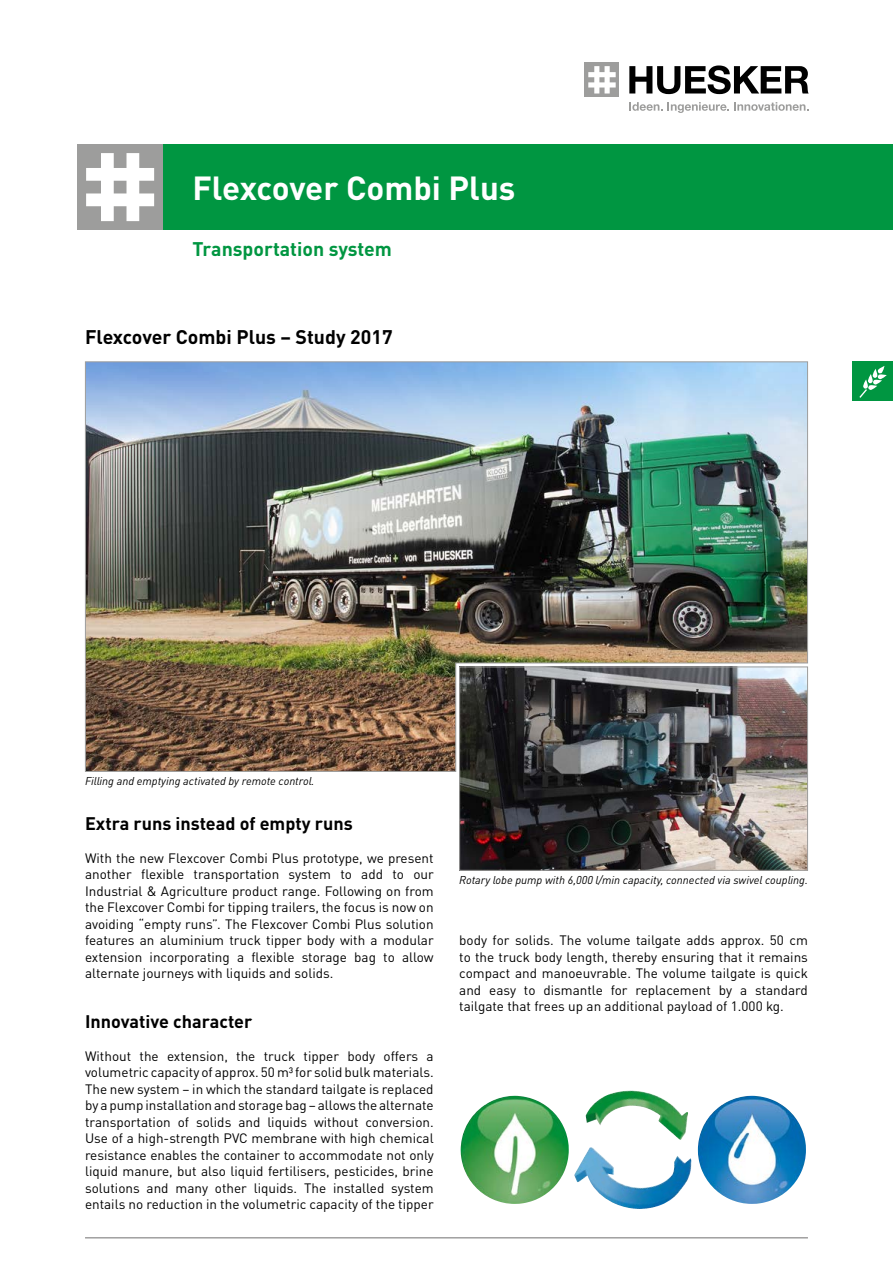
<style>
.page{position:relative;width:893px;height:1263px;background:#fff}
.page>*{position:absolute;margin:0;border:0;box-sizing:border-box;transform-origin:0 0}
.t1{font:700 33px "DINOT";color:#fff}
.t2{font:700 19.5px "DINOT";color:#000}
.t3{font:700 19.5px "DINOT";color:#009641}
.t4{font:700 18px "DINOT";color:#000}
.t5{font:13.5px/16.5px "DINOT";color:#000;text-align:justify}
.t6{font:italic 11.25px "DINOT";color:#000}
</style>
<div class="page">
<div style="left:163px;top:145px;width:730px;height:85px;background:#009641"></div>
<div style="left:78px;top:145px;width:85px;height:85px;background:#9d9d9c"></div>
<svg style="left:86px;top:153px;width:68px;height:68px"></svg>
<hr style="left:85px;top:1237px;width:723px;height:1px;background:#706f6f">
<img style="left:461px;top:772px;width:345px;height:97px">
<div style="left:585px;top:63px;width:34px;height:34px;background:#9d9d9c"></div>
<svg style="left:588px;top:66px;width:28px;height:28px"></svg>
<svg style="left:629px;top:102px;width:180px;height:11px"></svg>
<svg style="left:629px;top:65px;width:180px;height:29px"></svg>
<img style="left:85px;top:361px;width:723px;height:411px">
<div style="left:853px;top:361px;width:40px;height:40px;background:#009641"></div>
<svg style="left:859px;top:366px;width:28px;height:32px"></svg>
<img style="left:698px;top:1096px;width:108px;height:108px">
<img style="left:461px;top:1096px;width:108px;height:108px">
<img style="left:574px;top:1147px;width:118px;height:62px">
<img style="left:586px;top:1091px;width:102px;height:49px">
<h1 class="t1" style="left:192px;top:167px;width:325px">Flexcover Combi Plus</h1>
<h2 class="t3" style="left:192px;top:236px;width:201px">Transportation system</h2>
<h2 class="t2" style="left:85px;top:324px;width:309px">Flexcover Combi Plus – Study 2017</h2>
<p class="t6" style="left:85px;top:774px;width:231px">Filling and emptying activated by remote control.</p>
<h3 class="t4" style="left:85px;top:811px;width:269px">Extra runs instead of empty runs</h3>
<p class="t5" style="left:85px;top:849px;width:350px">With the new Flexcover Combi Plus prototype, we present another flexible transportation system to add to our Industrial &amp; Agriculture product range. Following on from the Flexcover Combi for tipping trailers, the focus is now on avoiding “empty runs”. The Flexcover Combi Plus solution features an aluminium truck tipper body with a modular extension incorporating a flexible storage bag to allow alternate journeys with liquids and solids.</p>
<h3 class="t4" style="left:85px;top:1009px;width:169px">Innovative character</h3>
<p class="t5" style="left:85px;top:1047px;width:350px">Without the extension, the truck tipper body offers a volumetric capacity of approx. 50 m³ for solid bulk materials.<br>The new system – in which the standard tailgate is replaced by a pump installation and storage bag – allows the alternate transportation of solids and liquids without conversion.<br>Use of a high-strength PVC membrane with high chemical resistance enables the container to accommodate not only liquid manure, but also liquid fertilisers, pesticides, brine solutions and many other liquids. The installed system entails no reduction in the volumetric capacity of the tipper</p>
<p class="t6" style="left:459px;top:872px;width:350px">Rotary lobe pump with 6,000 l/min capacity, connected via swivel coupling.</p>
<p class="t5" style="left:459px;top:932px;width:350px">body for solids. The volume tailgate adds approx. 50 cm to the truck body length, thereby ensuring that it remains compact and manoeuvrable. The volume tailgate is quick and easy to dismantle for replacement by a standard tailgate that frees up an additional payload of 1.000 kg.</p>
</div>
